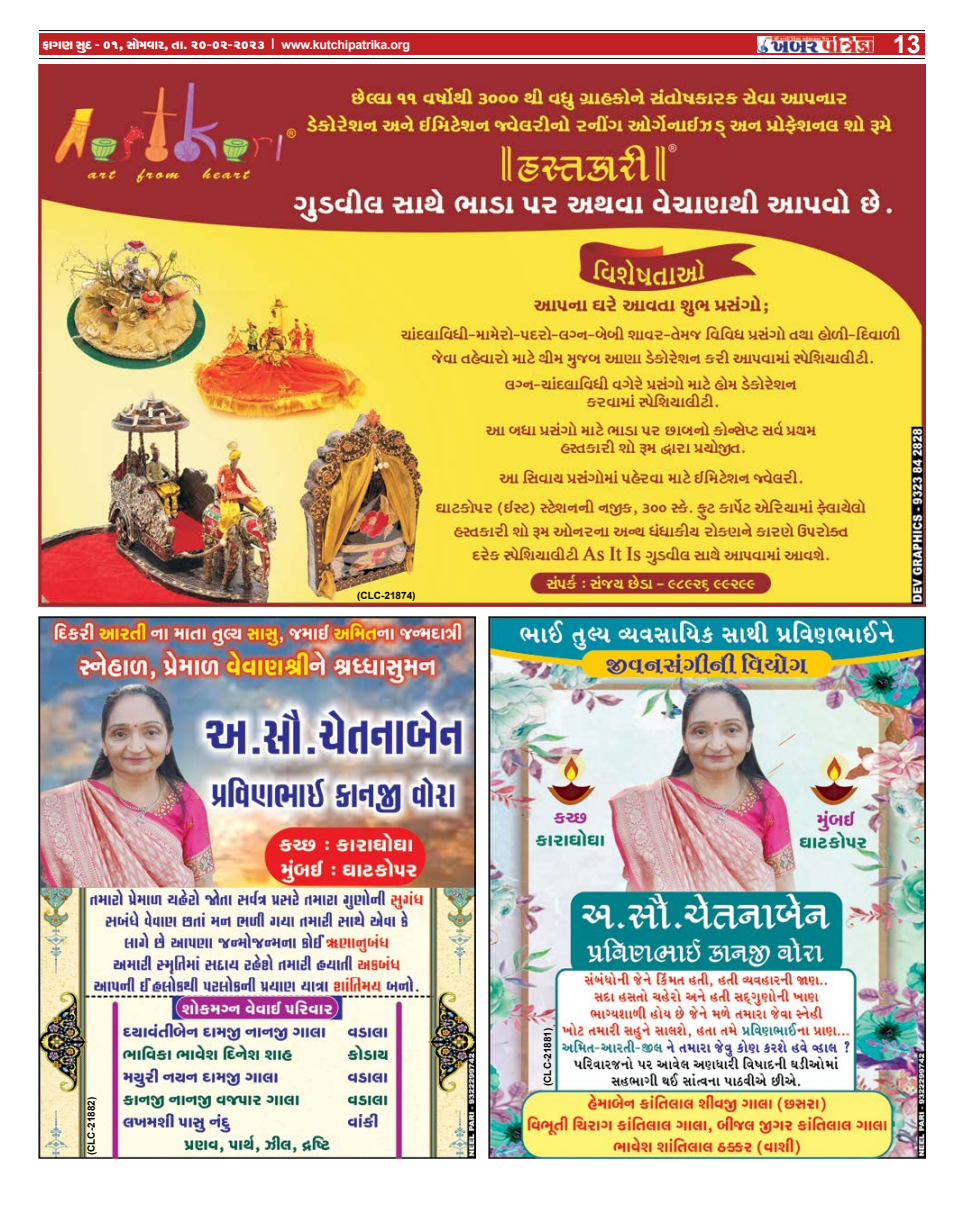
<style>
.page{position:relative;width:964px;height:1205px;background:#fff}
.page>*{position:absolute;margin:0;border:0;box-sizing:border-box;transform-origin:0 0}
.t1{font:700 25px "Arial";color:#fff}
.t2{font:15px "SHREE GUJ7";letter-spacing:-.02em;color:#fff}
.t3{font:700 10px "Arial";color:#000}
.s1{font-family:"Arial"}
.s2{font-family:"Arial";font-weight:700;font-size:12.5px}
</style>
<div class="page">
<hr style="left:39px;top:58px;width:886px;height:1px;background:#000">
<div style="left:39px;top:34px;width:713px;height:21px;background:#c22025"></div>
<hr style="left:39px;top:30px;width:886px;height:1px;background:#000">
<div style="left:753px;top:34px;width:172px;height:21px;background:#c22025"></div>
<img style="left:757px;top:36px;width:116px;height:17px">
<img style="left:39px;top:64px;width:886px;height:542px">
<img style="left:39px;top:617px;width:437px;height:542px">
<img style="left:488px;top:617px;width:437px;height:542px">
<p class="t2" style="left:43px;top:38px;width:369px">apNZ kyv$ - 01, kp¡dhpf, sp. 20-02-2023 <span class="s1">I</span> <span class="s2">www.kutchipatrika.org</span></p>
<h1 class="t1" style="left:893px;top:26px;width:29px">13</h1>
<p class="t3" style="left:84px;top:1155px;width:60px;rotate:-90deg">(CLC-21882)</p>
<p class="t3" style="left:357px;top:588px;width:60px">(CLC-21874)</p>
<p class="t3" style="left:541px;top:1086px;width:60px;rotate:-90deg">(CLC-21881)</p>
</div>
